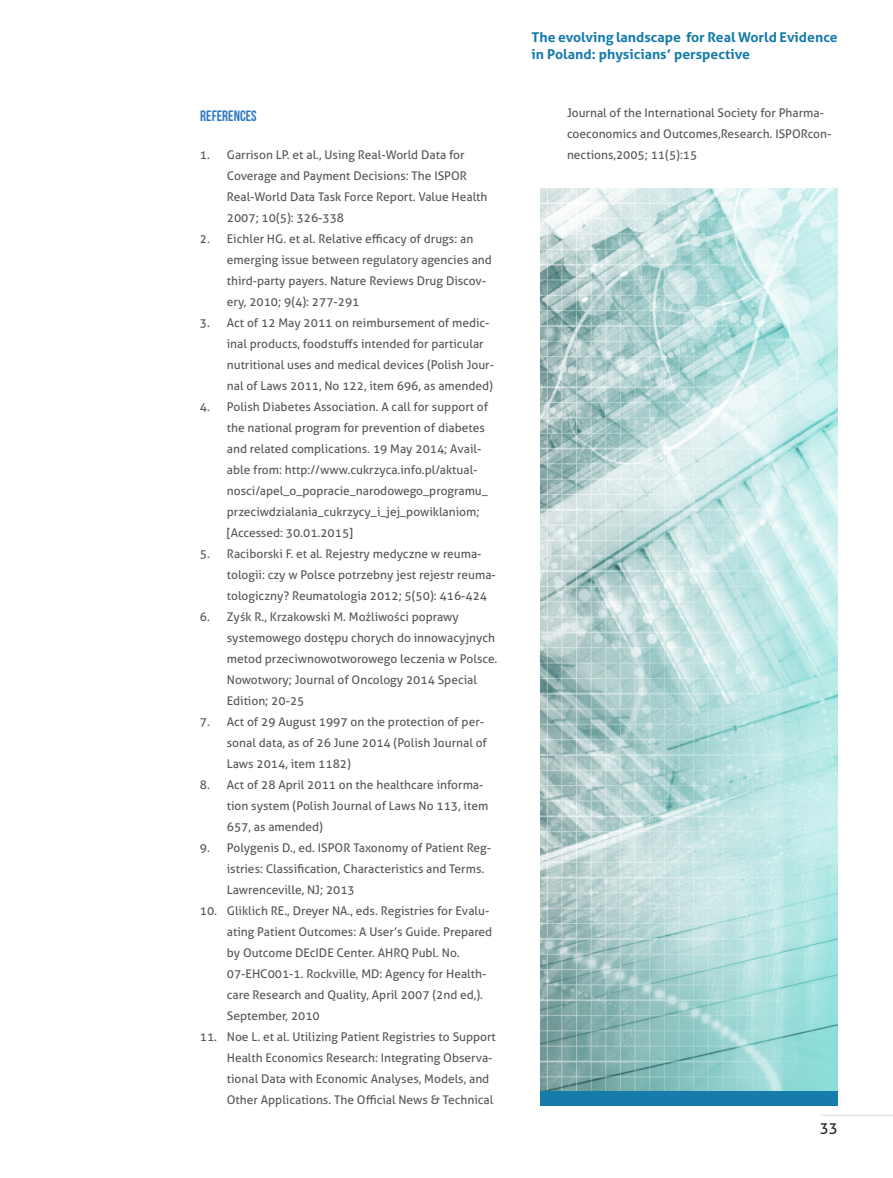
<style>
.page{position:relative;width:893px;height:1178px;background:#fff}
.page>*{position:absolute;margin:0;border:0;box-sizing:border-box;transform-origin:0 0}
.t1{font:15px "Bebas Neue";color:#317abf}
.t2{font:15px "Aller";color:#231f20}
.góra_lewo{font:700 13.5px/16.2px "Aller";color:#167baa;scale:1.04 1}
.t3{font:12px/21px "Aller";color:#57585a}
</style>
<div class="page">
<hr style="left:821px;top:1115px;width:72px;height:1px;background:#e4e5e7">
<div style="left:540px;top:1090px;width:298px;height:15px;background:#167caa"></div>
<img style="left:540px;top:188px;width:298px;height:902px">
<p class="t1" style="left:200px;top:108px;width:58px">REFERENCES</p>
<p class="t3" style="left:227px;top:144px;width:262px;text-indent:-27px">1. Garrison LP. et al., Using Real-World Data for Coverage and Payment Decisions: The ISPOR Real-World Data Task Force Report. Value Health 2007; 10(5): 326-338</p>
<p class="t3" style="left:227px;top:228px;width:266px;text-indent:-27px">2. Eichler HG. et al. Relative efficacy of drugs: an emerging issue between regulatory agencies and third-party payers. Nature Reviews Drug Discov&shy;ery, 2010; 9(4): 277-291</p>
<p class="t3" style="left:227px;top:312px;width:269px;text-indent:-27px">3. Act of 12 May 2011 on reimbursement of medic&shy;inal products, foodstuffs intended for particular nutritional uses and medical devices (Polish Jour&shy;nal of Laws 2011, No 122, item 696, as amended)</p>
<p class="t3" style="left:227px;top:396px;width:263px;text-indent:-27px">4. Polish Diabetes Association. A call for support of the national program for prevention of diabetes and related complications. 19 May 2014; Avail&shy;able from: http://www.cukrzyca.info.pl/aktual&shy;nosci/apel_o_popracie_narodowego_programu_ przeciwdzialania_cukrzycy_i_jej_powiklaniom; [Accessed: 30.01.2015]</p>
<p class="t3" style="left:227px;top:543px;width:271px;text-indent:-27px">5. Raciborski F. et al. Rejestry medyczne w reuma&shy;tologii: czy w Polsce potrzebny jest rejestr reuma&shy;tologiczny? Reumatologia 2012; 5(50): 416-424</p>
<p class="t3" style="left:227px;top:606px;width:272px;text-indent:-27px">6. Zyśk R., Krzakowski M. Możliwości poprawy systemowego dostępu chorych do innowacyjnych metod przeciwnowotworowego leczenia w Polsce.<br>Nowotwory; Journal of Oncology 2014 Special Edition; 20-25</p>
<p class="t3" style="left:227px;top:711px;width:262px;text-indent:-27px">7. Act of 29 August 1997 on the protection of per&shy;sonal data, as of 26 June 2014 (Polish Journal of<br>Laws 2014, item 1182)</p>
<p class="t3" style="left:227px;top:774px;width:263px;text-indent:-27px">8. Act of 28 April 2011 on the healthcare informa&shy;tion system (Polish Journal of Laws No 113, item<br>657, as amended)</p>
<p class="t3" style="left:227px;top:837px;width:266px;text-indent:-27px">9. Polygenis D., ed. ISPOR Taxonomy of Patient Reg&shy;istries: Classification, Characteristics and Terms.<br>Lawrenceville, NJ; 2013</p>
<p class="t3" style="left:227px;top:900px;width:267px;text-indent:-27px">10. Gliklich RE., Dreyer NA., eds. Registries for Evalu&shy;ating Patient Outcomes: A User’s Guide. Prepared by Outcome DEcIDE Center. AHRQ Publ. No.<br>07-EHC001-1. Rockville, MD: Agency for Health&shy;care Research and Quality, April 2007 (2nd ed,).<br>September, 2010</p>
<p class="t3" style="left:227px;top:1026px;width:271px;text-indent:-27px">11. Noe L. et al. Utilizing Patient Registries to Support Health Economics Research: Integrating Observa&shy;tional Data with Economic Analyses, Models, and Other Applications. The Official News &amp; Technical</p>
<p class="góra_lewo" style="left:531px;top:29px;width:296px">The evolving landscape for Real World Evidence in Poland: physicians’ perspective</p>
<p class="t3" style="left:567px;top:102px;width:266px">Journal of the International Society for Pharma&shy;coeconomics and Outcomes,Research. ISPORcon&shy;nections,2005; 11(5):15</p>
<p class="t2" style="left:820px;top:1119px;width:19px">33</p>
</div>
